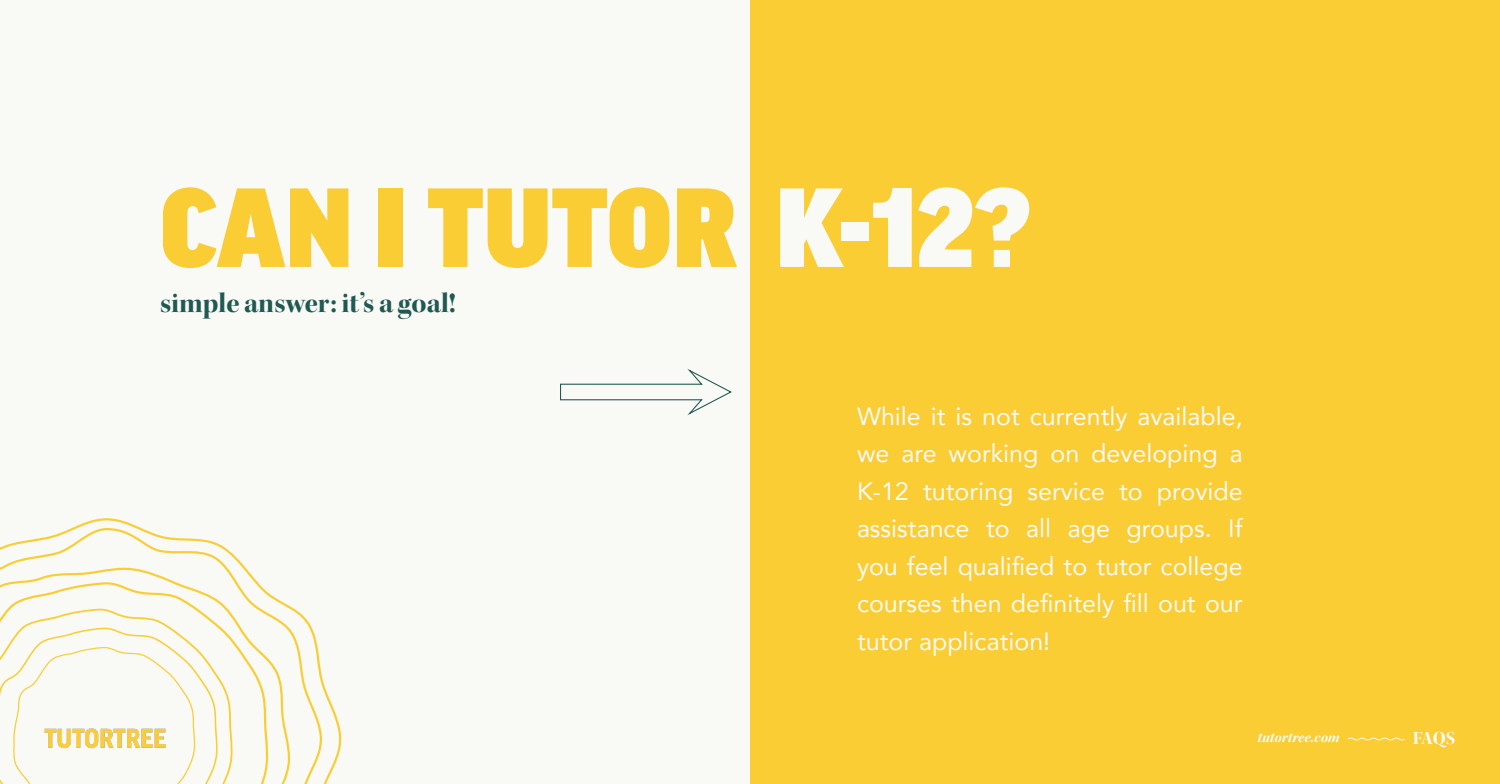
<style>
.page{position:relative;width:1500px;height:784px;background:#fff}
.page>*{position:absolute;margin:0;border:0;box-sizing:border-box;transform-origin:0 0}
.t1{font:900 119.75px "Good Headline Pro";color:#facd34}
.t2{font:28.75px "Kepler Std Bold Disp";color:#1f5951}
.t3{font:25px/37.5px "Avenir";color:#f9f9f6;text-align:justify}
.t4{font:18.75px "Kepler Std Bold Disp";color:#f9f9f6}
.t5{font:15px "Kepler Std Bold It Disp";color:#f9f9f6}
.s1{color:#f9f9f6}
</style>
<div class="page">
<div style="left:750px;top:0;width:750px;height:784px;background:#facd34"></div>
<div style="left:0;top:0;width:750px;height:784px;background:#f9f9f6"></div>
<svg style="left:560px;top:369px;width:172px;height:46px"></svg>
<svg style="left:0;top:518px;width:341px;height:266px"></svg>
<svg style="left:1348px;top:737px;width:57px;height:4px"></svg>
<img style="left:45px;top:727px;width:122px;height:23px">
<p class="t1" style="left:160px;top:171px;width:872px">CAN I TUTOR <span class="s1">K-12?</span></p>
<p class="t2" style="left:160px;top:287px;width:297px">simple answer: it’s a goal!</p>
<p class="t3" style="left:857px;top:396px;width:387px">While it is not currently available, we are working on developing a K-12 tutoring service to provide assistance to all age groups. If you feel qualified to tutor college courses then definitely fill out our tutor application!</p>
<p class="t5" style="left:1258px;top:728px;width:84px">tutortree.com</p>
<p class="t4" style="left:1413px;top:727px;width:44px">FAQS</p>
</div>
